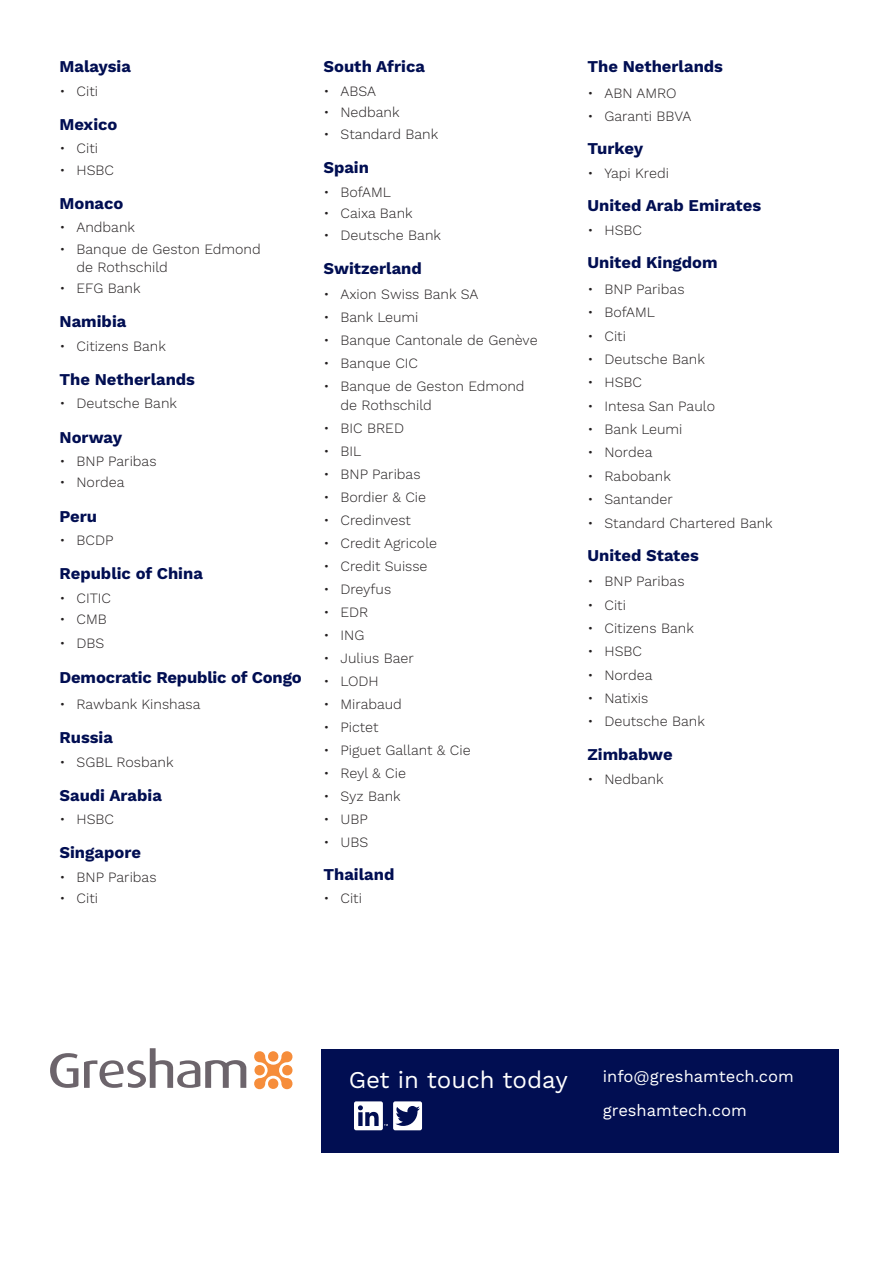
<style>
.page{position:relative;width:893px;height:1263px;background:#fff}
.page>*{position:absolute;margin:0;border:0;box-sizing:border-box;transform-origin:0 0}
.t1{font:24px "Work Sans";color:#fff}
.t2{font:700 16.5px "Work Sans";color:#010e52}
.t3{font:16.5px "Work Sans";color:#fff}
.t4{font:300 14.25px/18.3px "Work Sans";color:#231f20}
</style>
<div class="page">
<svg style="left:50px;top:1053px;width:28px;height:35px"></svg>
<svg style="left:84px;top:1048px;width:162px;height:40px"></svg>
<svg style="left:254px;top:1051px;width:39px;height:39px"></svg>
<div style="left:322px;top:1049px;width:517px;height:103px;background:#010e52"></div>
<div style="left:393px;top:1101px;width:29px;height:29px;background:#fff;border-radius:2px"></div>
<svg style="left:354px;top:1101px;width:34px;height:29px"></svg>
<svg style="left:395px;top:1106px;width:25px;height:20px"></svg>
<p class="t2" style="left:60px;top:57px;width:73px">Malaysia</p>
<p class="t4" style="left:60px;top:82px;width:40px">• Citi</p>
<p class="t2" style="left:60px;top:114px;width:59px">Mexico</p>
<p class="t4" style="left:60px;top:140px;width:40px">• Citi</p>
<p class="t4" style="left:60px;top:161px;width:56px">• HSBC</p>
<p class="t2" style="left:60px;top:193px;width:65px">Monaco</p>
<p class="t4" style="left:60px;top:219px;width:77px">• Andbank</p>
<p class="t4" style="left:77px;top:240px;width:186px;text-indent:-17px">• Banque de Geston Edmond de Rothschild</p>
<p class="t4" style="left:60px;top:280px;width:83px">• EFG Bank</p>
<p class="t2" style="left:60px;top:312px;width:68px">Namibia</p>
<p class="t4" style="left:60px;top:337px;width:108px">• Citizens Bank</p>
<p class="t2" style="left:60px;top:370px;width:137px">The Netherlands</p>
<p class="t4" style="left:60px;top:395px;width:119px">• Deutsche Bank</p>
<p class="t2" style="left:60px;top:427px;width:64px">Norway</p>
<p class="t4" style="left:60px;top:453px;width:99px">• BNP Paribas</p>
<p class="t4" style="left:60px;top:474px;width:66px">• Nordea</p>
<p class="t2" style="left:60px;top:506px;width:39px">Peru</p>
<p class="t4" style="left:60px;top:532px;width:55px">• BCDP</p>
<p class="t2" style="left:60px;top:564px;width:145px">Republic of China</p>
<p class="t4" style="left:60px;top:589px;width:53px">• CITIC</p>
<p class="t4" style="left:60px;top:611px;width:49px">• CMB</p>
<p class="t4" style="left:60px;top:635px;width:46px">• DBS</p>
<p class="t2" style="left:60px;top:667px;width:244px">Democratic Republic of Congo</p>
<p class="t4" style="left:60px;top:696px;width:142px">• Rawbank Kinshasa</p>
<p class="t2" style="left:60px;top:728px;width:55px">Russia</p>
<p class="t4" style="left:60px;top:753px;width:116px">• SGBL Rosbank</p>
<p class="t2" style="left:60px;top:785px;width:104px">Saudi Arabia</p>
<p class="t4" style="left:60px;top:811px;width:56px">• HSBC</p>
<p class="t2" style="left:60px;top:843px;width:83px">Singapore</p>
<p class="t4" style="left:60px;top:868px;width:99px">• BNP Paribas</p>
<p class="t4" style="left:60px;top:890px;width:40px">• Citi</p>
<p class="t2" style="left:323px;top:57px;width:103px">South Africa</p>
<p class="t4" style="left:323px;top:82px;width:54px">• ABSA</p>
<p class="t4" style="left:323px;top:104px;width:78px">• Nedbank</p>
<p class="t4" style="left:323px;top:125px;width:116px">• Standard Bank</p>
<p class="t2" style="left:323px;top:158px;width:47px">Spain</p>
<p class="t4" style="left:323px;top:183px;width:69px">• BofAML</p>
<p class="t4" style="left:323px;top:205px;width:91px">• Caixa Bank</p>
<p class="t4" style="left:323px;top:226px;width:119px">• Deutsche Bank</p>
<p class="t2" style="left:323px;top:259px;width:100px">Switzerland</p>
<p class="t4" style="left:323px;top:286px;width:157px">• Axion Swiss Bank SA</p>
<p class="t4" style="left:323px;top:309px;width:97px">• Bank Leumi</p>
<p class="t4" style="left:323px;top:332px;width:216px">• Banque Cantonale de Genève</p>
<p class="t4" style="left:323px;top:355px;width:96px">• Banque CIC</p>
<p class="t4" style="left:340px;top:378px;width:186px;text-indent:-17px">• Banque de Geston Edmond de Rothschild</p>
<p class="t4" style="left:323px;top:419px;width:82px">• BIC BRED</p>
<p class="t4" style="left:323px;top:442px;width:39px">• BIL</p>
<p class="t4" style="left:323px;top:465px;width:99px">• BNP Paribas</p>
<p class="t4" style="left:323px;top:488px;width:104px">• Bordier &amp; Cie</p>
<p class="t4" style="left:323px;top:511px;width:89px">• Credinvest</p>
<p class="t4" style="left:323px;top:534px;width:115px">• Credit Agricole</p>
<p class="t4" style="left:323px;top:557px;width:106px">• Credit Suisse</p>
<p class="t4" style="left:323px;top:580px;width:69px">• Dreyfus</p>
<p class="t4" style="left:323px;top:603px;width:46px">• EDR</p>
<p class="t4" style="left:323px;top:626px;width:42px">• ING</p>
<p class="t4" style="left:323px;top:649px;width:92px">• Julius Baer</p>
<p class="t4" style="left:323px;top:672px;width:57px">• LODH</p>
<p class="t4" style="left:323px;top:695px;width:80px">• Mirabaud</p>
<p class="t4" style="left:323px;top:718px;width:56px">• Pictet</p>
<p class="t4" style="left:323px;top:741px;width:149px">• Piguet Gallant &amp; Cie</p>
<p class="t4" style="left:323px;top:764px;width:84px">• Reyl &amp; Cie</p>
<p class="t4" style="left:323px;top:787px;width:79px">• Syz Bank</p>
<p class="t4" style="left:323px;top:810px;width:46px">• UBP</p>
<p class="t4" style="left:323px;top:833px;width:46px">• UBS</p>
<p class="t2" style="left:323px;top:864px;width:72px">Thailand</p>
<p class="t4" style="left:323px;top:890px;width:40px">• Citi</p>
<p class="t2" style="left:587px;top:57px;width:137px">The Netherlands</p>
<p class="t4" style="left:587px;top:84px;width:91px">• ABN AMRO</p>
<p class="t4" style="left:587px;top:108px;width:105px">• Garanti BBVA</p>
<p class="t2" style="left:587px;top:139px;width:57px">Turkey</p>
<p class="t4" style="left:587px;top:165px;width:83px">• Yapi Kredi</p>
<p class="t2" style="left:587px;top:196px;width:175px">United Arab Emirates</p>
<p class="t4" style="left:587px;top:222px;width:56px">• HSBC</p>
<p class="t2" style="left:587px;top:253px;width:132px">United Kingdom</p>
<p class="t4" style="left:587px;top:280px;width:99px">• BNP Paribas</p>
<p class="t4" style="left:587px;top:304px;width:69px">• BofAML</p>
<p class="t4" style="left:587px;top:327px;width:40px">• Citi</p>
<p class="t4" style="left:587px;top:351px;width:119px">• Deutsche Bank</p>
<p class="t4" style="left:587px;top:374px;width:56px">• HSBC</p>
<p class="t4" style="left:587px;top:397px;width:129px">• Intesa San Paulo</p>
<p class="t4" style="left:587px;top:421px;width:97px">• Bank Leumi</p>
<p class="t4" style="left:587px;top:444px;width:66px">• Nordea</p>
<p class="t4" style="left:587px;top:467px;width:85px">• Rabobank</p>
<p class="t4" style="left:587px;top:491px;width:87px">• Santander</p>
<p class="t4" style="left:587px;top:514px;width:187px">• Standard Chartered Bank</p>
<p class="t2" style="left:587px;top:545px;width:113px">United States</p>
<p class="t4" style="left:587px;top:573px;width:99px">• BNP Paribas</p>
<p class="t4" style="left:587px;top:596px;width:40px">• Citi</p>
<p class="t4" style="left:587px;top:619px;width:108px">• Citizens Bank</p>
<p class="t4" style="left:587px;top:643px;width:56px">• HSBC</p>
<p class="t4" style="left:587px;top:666px;width:66px">• Nordea</p>
<p class="t4" style="left:587px;top:690px;width:62px">• Natixis</p>
<p class="t4" style="left:587px;top:713px;width:119px">• Deutsche Bank</p>
<p class="t2" style="left:587px;top:744px;width:87px">Zimbabwe</p>
<p class="t4" style="left:587px;top:770px;width:78px">• Nedbank</p>
<p class="t1" style="left:349px;top:1066px;width:221px">Get in touch today</p>
<p class="t3" style="left:603px;top:1067px;width:193px">info@greshamtech.com</p>
<p class="t3" style="left:603px;top:1101px;width:146px">greshamtech.com</p>
</div>
